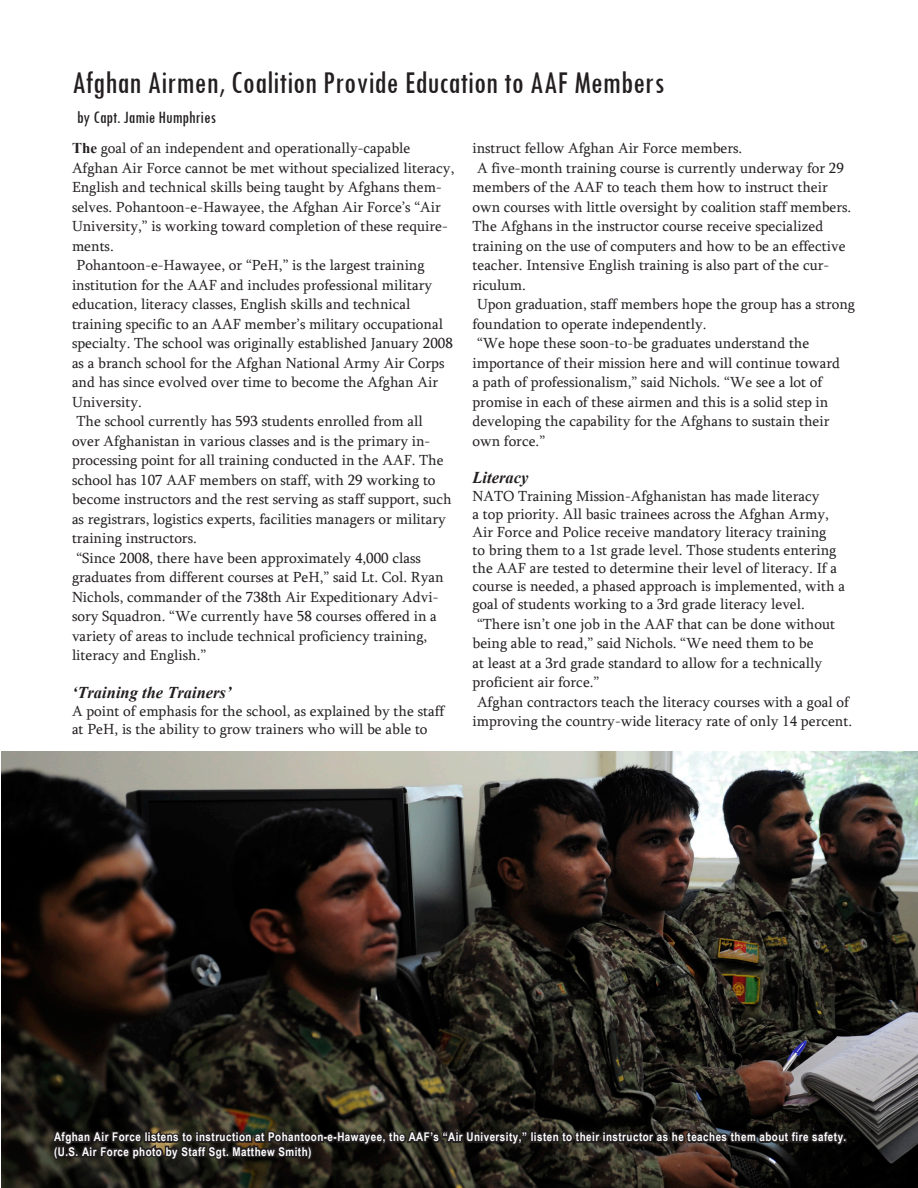
<style>
.page{position:relative;width:918px;height:1188px;background:#fff}
.page>*{position:absolute;margin:0;border:0;box-sizing:border-box;transform-origin:0 0}
.Articles{font:500 condensed 33px "Tw Cen";color:#231f20}
.Articles-2{font:500 condensed 18px "Tw Cen";color:#231f20}
.Articles-3{font:italic 700 16.5px "Times New Roman";color:#231f20}
.Line_Header{font:15px/19.5px "Sylfaen";color:#231f20}
.Articles-4{font:15px/18px "Sylfaen";color:#231f20}
.Captions{font:700 12px/14.4px "Arial Narrow";letter-spacing:.04em;color:#fff}
.s1{font-family:"Times New Roman";font-weight:700}
</style>
<div class="page">
<img style="left:2px;top:752px;width:916px;height:436px">
<svg style="left:50px;top:1120px;width:797px;height:48px;background:#24201a"></svg>
<p class="Articles" style="left:72px;top:63px;width:594px">Afghan Airmen, Coalition Provide Education to AAF Members</p>
<p class="Articles-2" style="left:77px;top:106px;width:141px">by Capt. Jamie Humphries</p>
<p class="Articles-4" style="left:72px;top:138px;width:384px;line-height:19.5px"><span class="s1">The</span> goal of an independent and operationally-capable Afghan Air Force cannot be met without specialized literacy, English and technical skills being taught by Afghans them&shy;selves. Pohantoon-e-Hawayee, the Afghan Air Force’s “Air University,” is working toward completion of these require&shy;ments.</p>
<p class="Line_Header" style="left:72px;top:255px;width:382px;text-indent:4px">Pohantoon-e-Hawayee, or “PeH,” is the largest training institution for the AAF and includes professional military education, literacy classes, English skills and technical training specific to an AAF member’s military occupational specialty. The school was originally established January 2008 as a branch school for the Afghan National Army Air Corps and has since evolved over time to become the Afghan Air University.</p>
<p class="Line_Header" style="left:72px;top:411px;width:381px;text-indent:4px">The school currently has 593 students enrolled from all over Afghanistan in various classes and is the primary in&shy;processing point for all training conducted in the AAF. The school has 107 AAF members on staff, with 29 working to become instructors and the rest serving as staff support, such as registrars, logistics experts, facilities managers or military training instructors.</p>
<p class="Line_Header" style="left:72px;top:548px;width:373px;text-indent:4px">“Since 2008, there have been approximately 4,000 class graduates from different courses at PeH,” said Lt. Col. Ryan Nichols, commander of the 738th Air Expeditionary Advi&shy;sory Squadron. “We currently have 58 courses offered in a variety of areas to include technical proficiency training, literacy and English.”</p>
<p class="Articles-3" style="left:72px;top:681px;width:161px">‘Training the Trainers’</p>
<p class="Articles-4" style="left:72px;top:701px;width:374px">A point of emphasis for the school, as explained by the staff at PeH, is the ability to grow trainers who will be able to</p>
<p class="Articles-4" style="left:472px;top:139px;width:271px">instruct fellow Afghan Air Force members.</p>
<p class="Line_Header" style="left:472px;top:158px;width:380px;text-indent:4px">A five-month training course is currently underway for 29 members of the AAF to teach them how to instruct their own courses with little oversight by coalition staff members.<br>The Afghans in the instructor course receive specialized training on the use of computers and how to be an effective teacher. Intensive English training is also part of the cur&shy;riculum.</p>
<p class="Line_Header" style="left:472px;top:294px;width:384px;text-indent:4px">Upon graduation, staff members hope the group has a strong foundation to operate independently.</p>
<p class="Line_Header" style="left:472px;top:333px;width:369px;text-indent:4px">“We hope these soon-to-be graduates understand the importance of their mission here and will continue toward a path of professionalism,” said Nichols. “We see a lot of promise in each of these airmen and this is a solid step in developing the capability for the Afghans to sustain their own force.”</p>
<p class="Articles-3" style="left:472px;top:466px;width:57px">Literacy</p>
<p class="Articles-4" style="left:472px;top:487px;width:374px">NATO Training Mission-Afghanistan has made literacy<br>a top priority. All basic trainees across the Afghan Army, Air Force and Police receive mandatory literacy training<br>to bring them to a 1st grade level. Those students entering the AAF are tested to determine their level of literacy. If a course is needed, a phased approach is implemented, with a goal of students working to a 3rd grade literacy level.</p>
<p class="Line_Header" style="left:472px;top:614px;width:364px;text-indent:4px">“There isn’t one job in the AAF that can be done without being able to read,” said Nichols. “We need them to be<br>at least at a 3rd grade standard to allow for a technically proficient air force.”</p>
<p class="Line_Header" style="left:472px;top:692px;width:381px;text-align:center">Afghan contractors teach the literacy courses with a goal of improving the country-wide literacy rate of only 14 percent.</p>
<p class="Captions" style="left:54px;top:1129px;width:794px">Afghan Air Force listens to instruction at Pohantoon-e-Hawayee, the AAF’s “Air University,” listen to their instructor as he teaches them about fire safety. (U.S. Air Force photo by Staff Sgt. Matthew Smith)</p>
</div>
